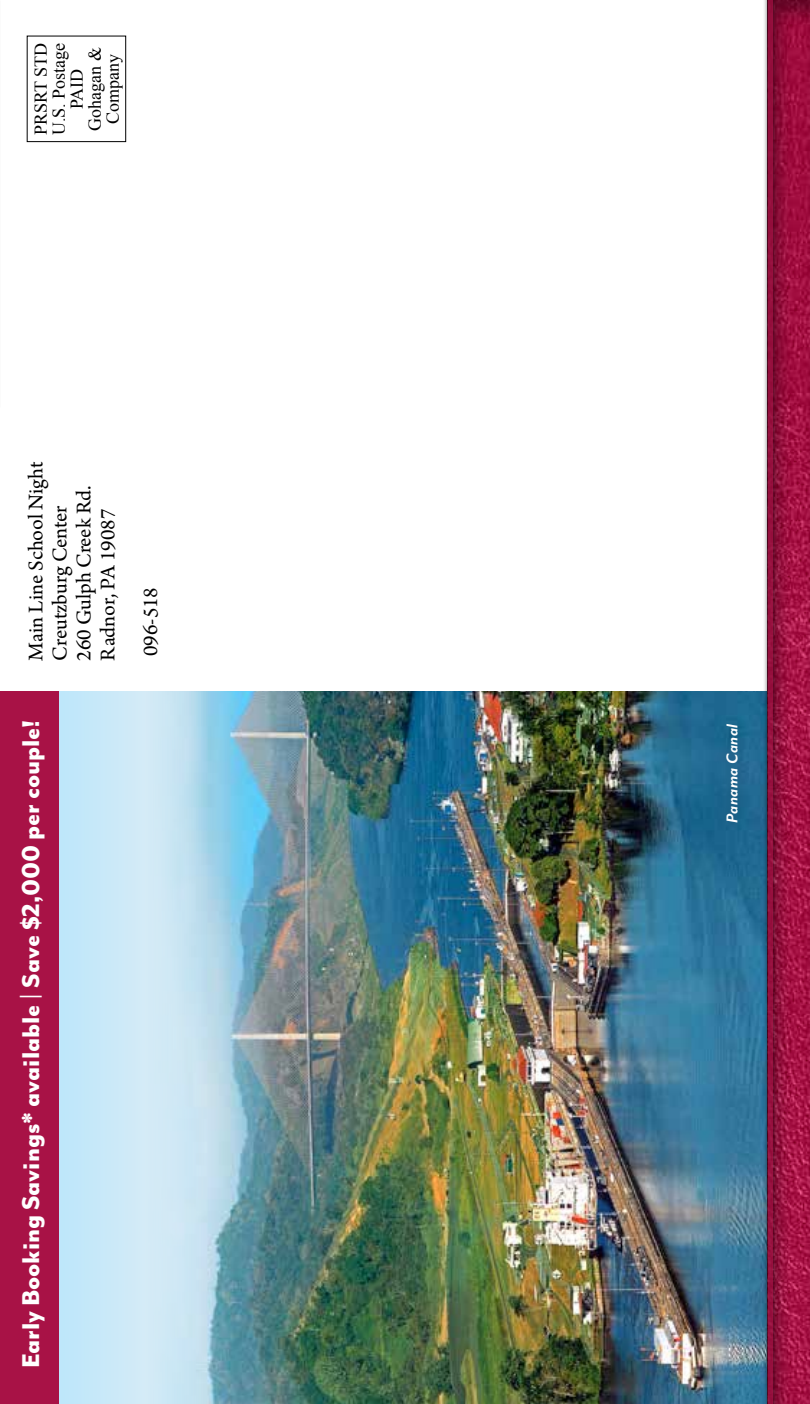
<style>
.page{position:relative;width:810px;height:1404px;background:#fff}
.page>*{position:absolute;margin:0;border:0;box-sizing:border-box;transform-origin:0 0}
.t1{font:800 28px "Mr Eaves Mod OT";color:#fff}
.t2{font:22px/24px "Arno Pro";color:#000}
.t3{font:18px/18px "Times New Roman";color:#000;text-align:center}
.t4{font:italic 700 18px "Mr Eaves Mod OT";letter-spacing:.02em;color:#fff}
</style>
<div class="page">
<img style="left:234px;top:692px;width:529px;height:712px">
<svg style="left:59px;top:692px;width:175px;height:712px;background:#c1e2f2"></svg>
<div style="left:766px;top:0;width:44px;height:1404px;background:#000;opacity:.4"></div>
<div style="left:763px;top:0;width:14px;height:1404px;background:#000;opacity:.5"></div>
<hr style="left:768px;top:0;width:4px;height:1404px;background:#940f3d">
<div style="left:0;top:692px;width:59px;height:712px;background:#a81246"></div>
<div style="left:783px;top:493px;width:27px;height:396px;background:#fff;opacity:.6"></div>
<div style="left:713px;top:712px;width:36px;height:122px;background:#1c658d"></div>
<div style="left:27px;top:36px;width:99px;height:106px;border:1px solid #000"></div>
<p class="t3" style="left:31px;top:135px;width:94px;rotate:-90deg">PRSRT STD<br>U.S. Postage<br>PAID<br>Gohagan &amp;<br>Company</p>
<p class="t2" style="left:25px;top:661px;width:200px;rotate:-90deg">Main Line School Night<br>Creutzburg Center<br>260 Gulph Creek Rd.<br>Radnor, PA 19087</p>
<p class="t2" style="left:140px;top:656px;width:71px;rotate:-90deg">096-518</p>
<p class="t1" style="left:15px;top:1368px;width:650px;rotate:-90deg">Early Booking Savings* available | Save $2,000 per couple!</p>
<p class="t4" style="left:722px;top:823px;width:101px;rotate:-90deg">Panama Canal</p>
</div>
